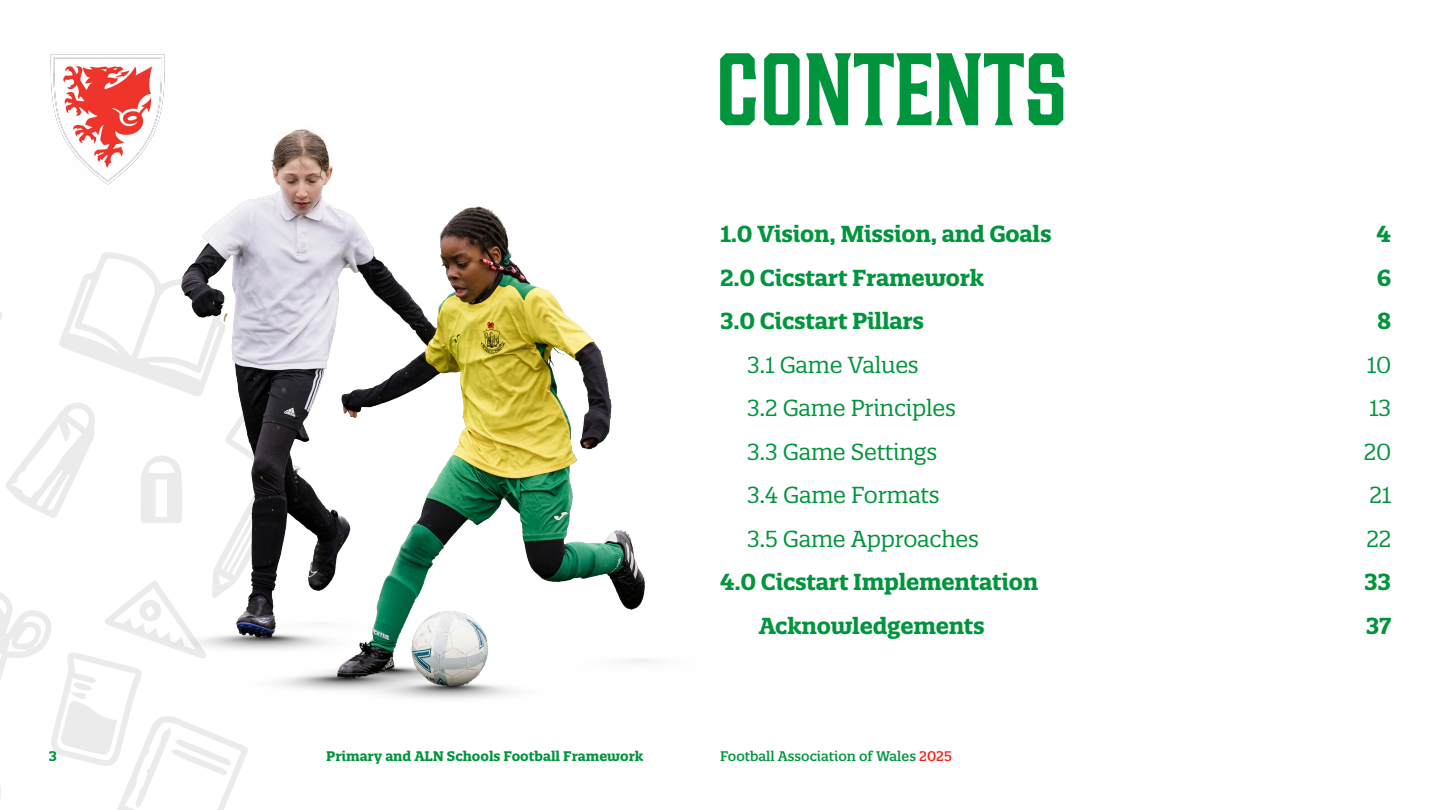
<style>
.page{position:relative;width:1440px;height:810px;background:#fff}
.page>*{position:absolute;margin:0;border:0;box-sizing:border-box;transform-origin:0 0}
.t1{font:700 90px "Draig";letter-spacing:-.025em;color:#00953d}
.t2{font:700 22.5px/43.5px "Quatro Slab";letter-spacing:-.01em;color:#00953d}
.t3{font:22.5px/43.5px "Quatro Slab";letter-spacing:-.01em;color:#00953d}
.t4{font:700 13.5px "Quatro Slab";color:#00953d}
.t5{font:500 13.5px "Quatro Slab";color:#00953d}
.s1{color:#f4241d}
</style>
<div class="page">
<svg style="left:0;top:736px;width:248px;height:74px"></svg>
<img style="left:50px;top:54px;width:115px;height:20px">
<img style="left:0;top:74px;width:655px;height:662px">
<h1 class="t1" style="left:714px;top:37px;width:356px">CONTENTS</h1>
<p class="t2" style="left:720px;top:212px;width:333px">1.0 Vision, Mission, and Goals<br>2.0 Cicstart Framework<br>3.0 Cicstart Pillars</p>
<p class="t3" style="left:747px;top:343px;width:234px">3.1 Game Values<br>3.2 Game Principles<br>3.3 Game Settings<br>3.4 Game Formats<br>3.5 Game Approaches</p>
<p class="t2" style="left:759px;top:560px;width:281px;text-indent:-39px">4.0 Cicstart Implementation<br>Acknowledgements</p>
<p class="t4" style="left:49px;top:748px;width:10px">3</p>
<p class="t4" style="left:326px;top:748px;width:319px">Primary and ALN Schools Football Framework</p>
<p class="t5" style="left:720px;top:748px;width:233px">Football Association of Wales <span class="s1">2025</span></p>
<p class="t2" style="left:1377px;top:212px;width:16px;text-align:justify">4<br>6<br>8</p>
<p class="t3" style="left:1364px;top:343px;width:29px;text-align:justify">10<br>13<br>20<br>21<br>22</p>
<p class="t2" style="left:1364px;top:560px;width:28px">33<br>37</p>
</div>
